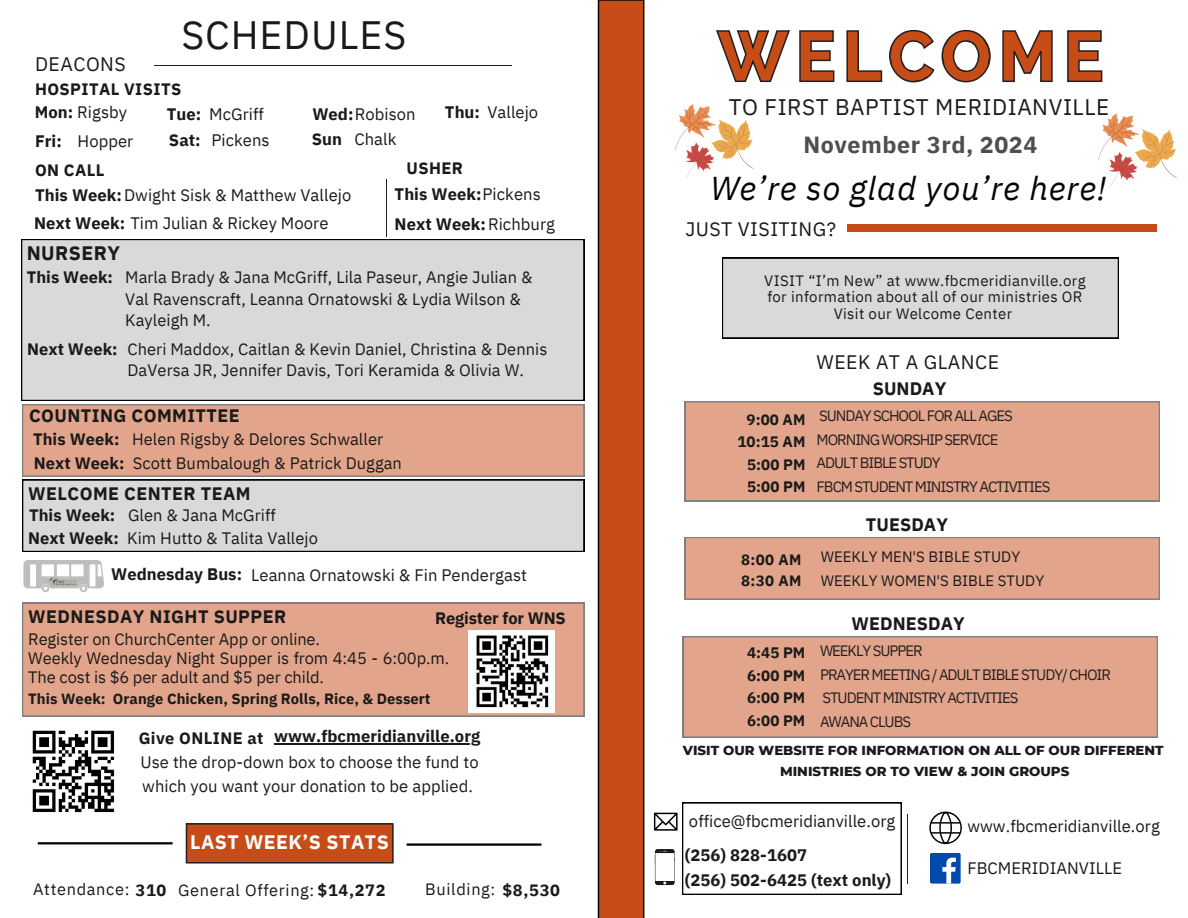
<style>
.page{position:relative;width:1188px;height:918px;background:#fff}
.page>*{position:absolute;margin:0;border:0;box-sizing:border-box;transform-origin:0 0}
.t1{font:39.6px "IBM Plex Sans";letter-spacing:.025em;color:#1a1a1a}
.t2{font:italic 33px "IBM Plex Sans";letter-spacing:.025em;color:#040606}
.t3{font:700 23.25px "IBM Plex Sans";letter-spacing:.025em;color:#4f4f4a}
.t4{font:22.5px "IBM Plex Sans";letter-spacing:.025em;color:#1a1a1a}
.t5{font:19.5px "IBM Plex Sans";letter-spacing:.025em;color:#1a1a1a}
.t6{font:700 19.5px "IBM Plex Sans";letter-spacing:.025em;color:#fff}
.t7{font:700 19.5px "IBM Plex Sans";letter-spacing:.025em;color:#1a1a1a}
.t8{font:700 18px "IBM Plex Sans";letter-spacing:.025em;color:#1a1a1a}
.t9{font:700 18px "IBM Plex Sans";letter-spacing:.005em;color:#1a1a1a}
.t10{font:16.65px/24.8px "IBM Plex Sans";letter-spacing:.005em;color:#1a1a1a}
.t11{font:700 16.65px "IBM Plex Sans";letter-spacing:.005em;color:#1a1a1a}
.t12{font:16.5px/19.2px "IBM Plex Sans";color:#1a1a1a}
.t13{font:700 16.5px "IBM Plex Sans";color:#1a1a1a}
.t14{font:700 16.5px "IBM Plex Sans";letter-spacing:.025em;color:#1a1a1a}
.t15{font:16.35px "IBM Plex Sans";letter-spacing:.04em;color:#1a1a1a}
.t16{font:700 15.15px/22.5px "IBM Plex Sans";letter-spacing:.005em;color:#1a1a1a}
.t17{font:15px "IBM Plex Sans";letter-spacing:-.07em;color:#231f20}
.t18{font:15px/16.8px "IBM Plex Sans";letter-spacing:.025em;color:#1a1a1a;text-align:center}
.t19{font:15px "IBM Plex Sans";color:#1a1a1a}
.t20{font:700 15px "IBM Plex Sans";letter-spacing:.025em;color:#1a1a1a}
.t21{font:700 14.85px "IBM Plex Sans";letter-spacing:.005em;color:#1a1a1a}
.t22{font:800 13.35px "Montserrat";color:#1a1a1a}
.s1{font-weight:700}
.s2{font-weight:400}
</style>
<div class="page">
<svg style="left:716px;top:30px;width:386px;height:52px"></svg>
<hr style="left:154px;top:66px;width:357px;height:1px;background:#231f20">
<div style="left:598px;top:0;width:46px;height:918px;background:#c64c18"></div>
<div style="left:847px;top:224px;width:310px;height:8px;background:#c64c18"></div>
<img style="left:32px;top:730px;width:83px;height:83px">
<hr style="left:386px;top:179px;width:1px;height:58px;background:#231f20">
<div style="left:21px;top:239px;width:563px;height:162px;background:#d9d9d9"></div>
<div style="left:685px;top:401px;width:475px;height:100px;background:#e2a58b"></div>
<div style="left:722px;top:258px;width:397px;height:80px;background:#d9d9d9"></div>
<div style="left:22px;top:603px;width:562px;height:113px;background:#e2a58b"></div>
<div style="left:685px;top:537px;width:475px;height:63px;background:#e2a58b"></div>
<svg style="left:22px;top:404px;width:562px;height:148px;background:#d7baae"></svg>
<div style="left:683px;top:636px;width:475px;height:102px;background:#e2a58b"></div>
<svg style="left:929px;top:812px;width:33px;height:32px"></svg>
<hr style="left:907px;top:814px;width:1px;height:70px;background:#231f20">
<svg style="left:186px;top:823px;width:208px;height:41px;background:#b84a1b"></svg>
<svg style="left:23px;top:560px;width:81px;height:32px"></svg>
<img style="left:47px;top:575px;width:31px;height:15px">
<img style="left:468px;top:630px;width:87px;height:82px">
<div style="left:930px;top:853px;width:30px;height:30px;background:#004aad;border-radius:2px"></div>
<svg style="left:942px;top:858px;width:14px;height:25px"></svg>
<svg style="left:654px;top:803px;width:248px;height:92px"></svg>
<svg style="left:675px;top:103px;width:79px;height:74px"></svg>
<hr style="left:274px;top:743px;width:206px;height:1px;background:#1a1a1a">
<svg style="left:1098px;top:113px;width:79px;height:74px"></svg>
<hr style="left:38px;top:842px;width:135px;height:2px;background:#000">
<hr style="left:407px;top:843px;width:134px;height:3px;background:#000">
<p class="t5" style="left:35px;top:51px;width:92px">DEACONS</p>
<p class="t1" style="left:181px;top:9px;width:227px">SCHEDULES</p>
<p class="t14" style="left:35px;top:78px;width:148px">HOSPITAL VISITS</p>
<p class="t10" style="left:35px;top:100px;width:94px"><span class="s1">Mon:</span> Rigsby</p>
<h5 class="t11" style="left:167px;top:103px;width:36px">Tue:</h5>
<p class="t10" style="left:209px;top:102px;width:56px">McGriff</p>
<p class="t10" style="left:312px;top:101px;width:105px"><span class="s1">Wed:</span>Robison</p>
<p class="t10" style="left:445px;top:100px;width:95px"><span class="s1">Thu:</span> Vallejo</p>
<p class="t11" style="left:35px;top:130px;width:28px">Fri:</p>
<h3 class="t10" style="left:78px;top:128px;width:57px">Hopper</h3>
<p class="t11" style="left:169px;top:129px;width:33px">Sat:</p>
<p class="t10" style="left:211px;top:127px;width:60px">Pickens</p>
<h4 class="t11" style="left:312px;top:128px;width:32px">Sun</h4>
<h2 class="t10" style="left:354px;top:126px;width:44px">Chalk</h2>
<h6 class="t11" style="left:395px;top:183px;width:148px">This Week:<span class="s2">Pickens</span></h6>
<h6 class="t11" style="left:395px;top:213px;width:162px">Next Week:<span class="s2">Richburg</span></h6>
<p class="t13" style="left:407px;top:157px;width:58px">USHER</p>
<p class="t13" style="left:35px;top:160px;width:71px">ON CALL</p>
<p class="t10" style="left:35px;top:183px;width:318px"><span class="s1">This Week:</span>Dwight Sisk &amp; Matthew Vallejo</p>
<p class="t10" style="left:34px;top:210px;width:296px"><span class="s1">Next Week:</span> Tim Julian &amp; Rickey Moore</p>
<p class="t13" style="left:27px;top:266px;width:88px">This Week:</p>
<p class="t12" style="left:125px;top:268px;width:409px">Marla Brady &amp; Jana McGriff, Lila Paseur, Angie Julian &amp;</p>
<p class="t12" style="left:125px;top:289px;width:397px">Val Ravenscraft, Leanna Ornatowski &amp; Lydia Wilson &amp;</p>
<p class="t12" style="left:125px;top:310px;width:87px">Kayleigh M.</p>
<p class="t7" style="left:27px;top:240px;width:95px">NURSERY</p>
<p class="t13" style="left:27px;top:338px;width:92px">Next Week:</p>
<p class="t12" style="left:128px;top:338px;width:421px;line-height:21.3px">Cheri Maddox, Caitlan &amp; Kevin Daniel, Christina &amp; Dennis<br>DaVersa JR, Jennifer Davis, Tori Keramida &amp; Olivia W.</p>
<p class="t8" style="left:29px;top:403px;width:212px">COUNTING COMMITTEE</p>
<h5 class="t13" style="left:33px;top:428px;width:88px">This Week:</h5>
<p class="t12" style="left:132px;top:429px;width:253px">Helen Rigsby &amp; Delores Schwaller</p>
<p class="t13" style="left:34px;top:452px;width:92px">Next Week:</p>
<p class="t12" style="left:133px;top:454px;width:271px">Scott Bumbalough &amp; Patrick Duggan</p>
<p class="t13" style="left:29px;top:504px;width:88px">This Week:</p>
<h5 class="t12" style="left:128px;top:505px;width:149px">Glen &amp; Jana McGriff</h5>
<p class="t13" style="left:28px;top:527px;width:92px">Next Week:</p>
<p class="t12" style="left:127px;top:528px;width:192px">Kim Hutto &amp; Talita Vallejo</p>
<p class="t11" style="left:111px;top:563px;width:133px">Wednesday Bus:</p>
<p class="t10" style="left:251px;top:562px;width:277px">Leanna Ornatowski &amp; Fin Pendergast</p>
<p class="t8" style="left:28px;top:481px;width:224px">WELCOME CENTER TEAM</p>
<p class="t8" style="left:28px;top:605px;width:259px">WEDNESDAY NIGHT SUPPER</p>
<p class="t13" style="left:435px;top:607px;width:132px">Register for WNS</p>
<p class="t12" style="left:28px;top:629px;width:293px">Register on ChurchCenter App or online.</p>
<p class="t12" style="left:28px;top:648px;width:422px">Weekly Wednesday Night Supper is from 4:45 - 6:00p.m.<br>The cost is $6 per adult and $5 per child.</p>
<p class="t21" style="left:28px;top:689px;width:404px">This Week: Orange Chicken, Spring Rolls, Rice, &amp; Dessert</p>
<p class="t14" style="left:139px;top:727px;width:126px">Give ONLINE at</p>
<p class="t11" style="left:274px;top:725px;width:208px">www.fbcmeridianville.org</p>
<p class="t10" style="left:140px;top:749px;width:340px">Use the drop-down box to choose the fund to which you want your donation to be applied.</p>
<p class="t6" style="left:190px;top:829px;width:200px">LAST WEEK’S STATS</p>
<p class="t15" style="left:33px;top:879px;width:135px">Attendance: <span class="s1">310</span></p>
<p class="t15" style="left:178px;top:880px;width:209px">General Offering: <span class="s1">$14,272</span></p>
<p class="t15" style="left:425px;top:879px;width:136px">Building: <span class="s1">$8,530</span></p>
<p class="t4" style="left:729px;top:92px;width:382px">TO FIRST BAPTIST MERIDIANVILLE</p>
<p class="t3" style="left:803px;top:129px;width:235px">November 3rd, 2024</p>
<p class="t2" style="left:710px;top:166px;width:397px">We’re so glad you’re here!</p>
<p class="t5" style="left:685px;top:216px;width:152px">JUST VISITING?</p>
<p class="t18" style="left:764px;top:272px;width:323px">VISIT “I’m New” at www.fbcmeridianville.org for information about all of our ministries OR<br>Visit our Welcome Center</p>
<h5 class="t16" style="left:747px;top:408px;width:60px">9:00 AM</h5>
<p class="t16" style="left:738px;top:430px;width:69px">10:15 AM</p>
<p class="t16" style="left:747px;top:453px;width:60px">5:00 PM</p>
<p class="t16" style="left:747px;top:475px;width:60px">5:00 PM</p>
<p class="t20" style="left:741px;top:549px;width:62px">8:00 AM</p>
<p class="t20" style="left:741px;top:571px;width:62px">8:30 AM</p>
<p class="t16" style="left:747px;top:641px;width:60px">4:45 PM<br>6:00 PM</p>
<h5 class="t16" style="left:747px;top:686px;width:60px">6:00 PM</h5>
<p class="t16" style="left:747px;top:709px;width:60px">6:00 PM</p>
<p class="t5" style="left:817px;top:349px;width:184px">WEEK AT A GLANCE</p>
<p class="t8" style="left:873px;top:376px;width:75px">SUNDAY</p>
<p class="t17" style="left:819px;top:406px;width:195px">SUNDAY SCHOOL FOR ALL AGES</p>
<p class="t17" style="left:817px;top:429px;width:183px">MORNING WORSHIP SERVICE</p>
<p class="t17" style="left:817px;top:453px;width:126px">ADULT BIBLE STUDY</p>
<p class="t17" style="left:817px;top:476px;width:235px">FBCM STUDENT MINISTRY ACTIVITIES</p>
<p class="t9" style="left:866px;top:513px;width:84px">TUESDAY</p>
<h5 class="t19" style="left:821px;top:547px;width:201px">WEEKLY MEN'S BIBLE STUDY</h5>
<p class="t19" style="left:821px;top:571px;width:225px">WEEKLY WOMEN'S BIBLE STUDY</p>
<p class="t9" style="left:852px;top:612px;width:115px">WEDNESDAY</p>
<p class="t17" style="left:820px;top:641px;width:104px">WEEKLY SUPPER</p>
<p class="t17" style="left:820px;top:664px;width:293px">PRAYER MEETING / ADULT BIBLE STUDY/ CHOIR</p>
<p class="t17" style="left:822px;top:688px;width:198px">STUDENT MINISTRY ACTIVITIES</p>
<p class="t17" style="left:820px;top:711px;width:93px">AWANA CLUBS</p>
<p class="t22" style="left:683px;top:742px;width:482px">VISIT OUR WEBSITE FOR INFORMATION ON ALL OF OUR DIFFERENT</p>
<p class="t22" style="left:780px;top:763px;width:291px">MINISTRIES OR TO VIEW &amp; JOIN GROUPS</p>
<p class="t10" style="left:689px;top:808px;width:208px">office@fbcmeridianville.org</p>
<p class="t10" style="left:967px;top:814px;width:194px">www.fbcmeridianville.org</p>
<p class="t11" style="left:685px;top:844px;width:124px">(256) 828-1607</p>
<h5 class="t11" style="left:685px;top:868px;width:208px">(256) 502-6425 (text only)</h5>
<p class="t10" style="left:967px;top:855px;width:156px">FBCMERIDIANVILLE</p>
</div>
